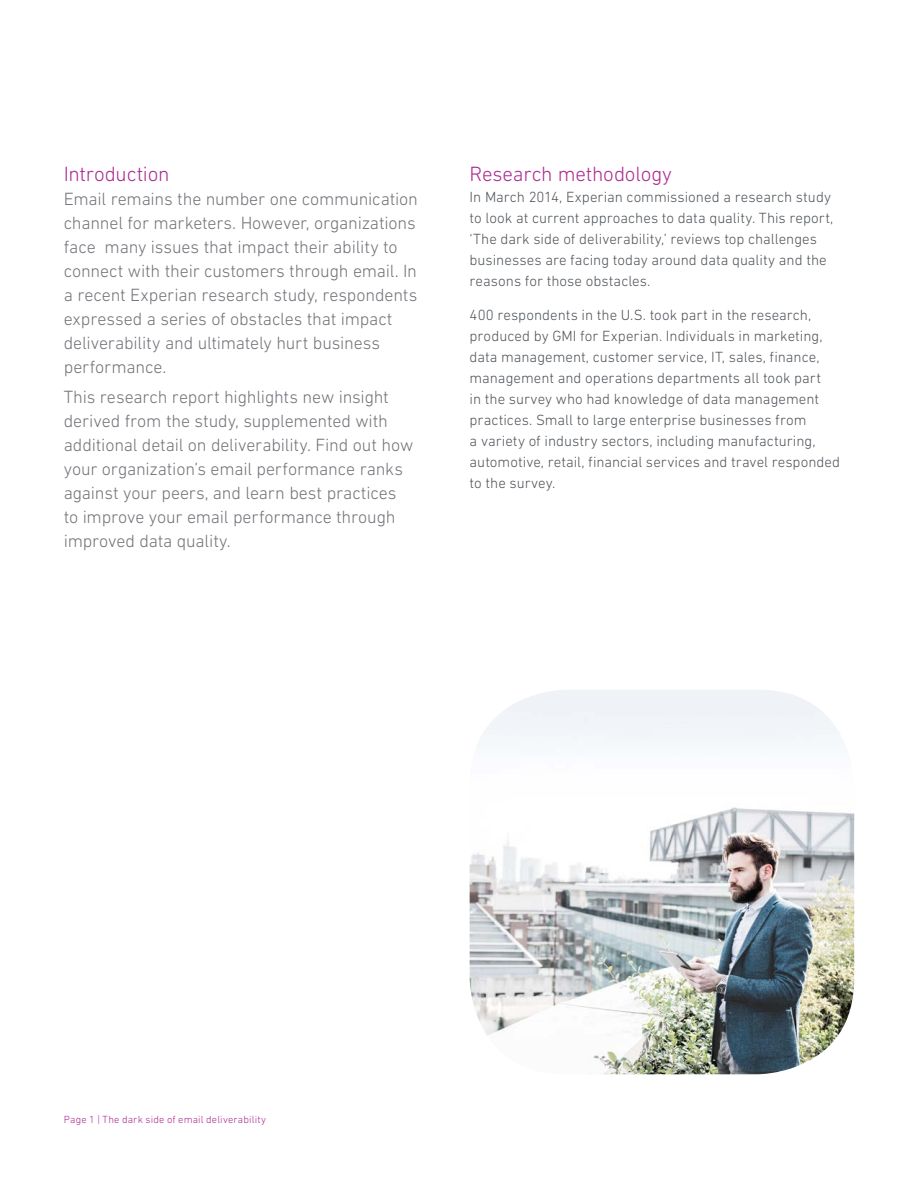
<style>
.page{position:relative;width:918px;height:1188px;background:#fff}
.page>*{position:absolute;margin:0;border:0;box-sizing:border-box;transform-origin:0 0}
.Headline_14_16{font:300 21px "DIN Next W1 G";letter-spacing:-.01em;color:#ac2b91}
.Introduction_12_16{font:300 18px/24px "DIN Next W1 G";letter-spacing:-.01em;color:#717479}
.Body_text_10_14{font:300 15px/21px "DIN Next W1 G";color:#50555b}
.Footer_Source_text_7{font:300 10.5px "DIN Next W1 G";letter-spacing:.015em;color:#ac2b91}
</style>
<div class="page">
<img style="left:470px;top:690px;width:384px;height:384px">
<p class="Headline_14_16" style="left:64px;top:162px;width:107px">Introduction</p>
<p class="Introduction_12_16" style="left:64px;top:186px;width:356px">Email remains the number one communication channel for marketers. However, organizations face many issues that impact their ability to connect with their customers through email. In a recent Experian research study, respondents expressed a series of obstacles that impact deliverability and ultimately hurt business performance.</p>
<p class="Introduction_12_16" style="left:64px;top:385px;width:351px">This research report highlights new insight derived from the study, supplemented with additional detail on deliverability. Find out how your organization’s email performance ranks against your peers, and learn best practices to improve your email performance through improved data quality.</p>
<p class="Headline_14_16" style="left:470px;top:162px;width:204px">Research methodology</p>
<p class="Body_text_10_14" style="left:470px;top:186px;width:365px">In March 2014, Experian commissioned a research study to look at current approaches to data quality. This report, ‘The dark side of deliverability,’ reviews top challenges businesses are facing today around data quality and the reasons for those obstacles.</p>
<p class="Body_text_10_14" style="left:470px;top:304px;width:372px">400 respondents in the U.S. took part in the research, produced by GMI for Experian. Individuals in marketing, data management, customer service, IT, sales, finance, management and operations departments all took part<br>in the survey who had knowledge of data management practices. Small to large enterprise businesses from<br>a variety of industry sectors, including manufacturing, automotive, retail, financial services and travel responded to the survey.</p>
<p class="Footer_Source_text_7" style="left:64px;top:1113px;width:204px">Page 1 | The dark side of email deliverability</p>
</div>
